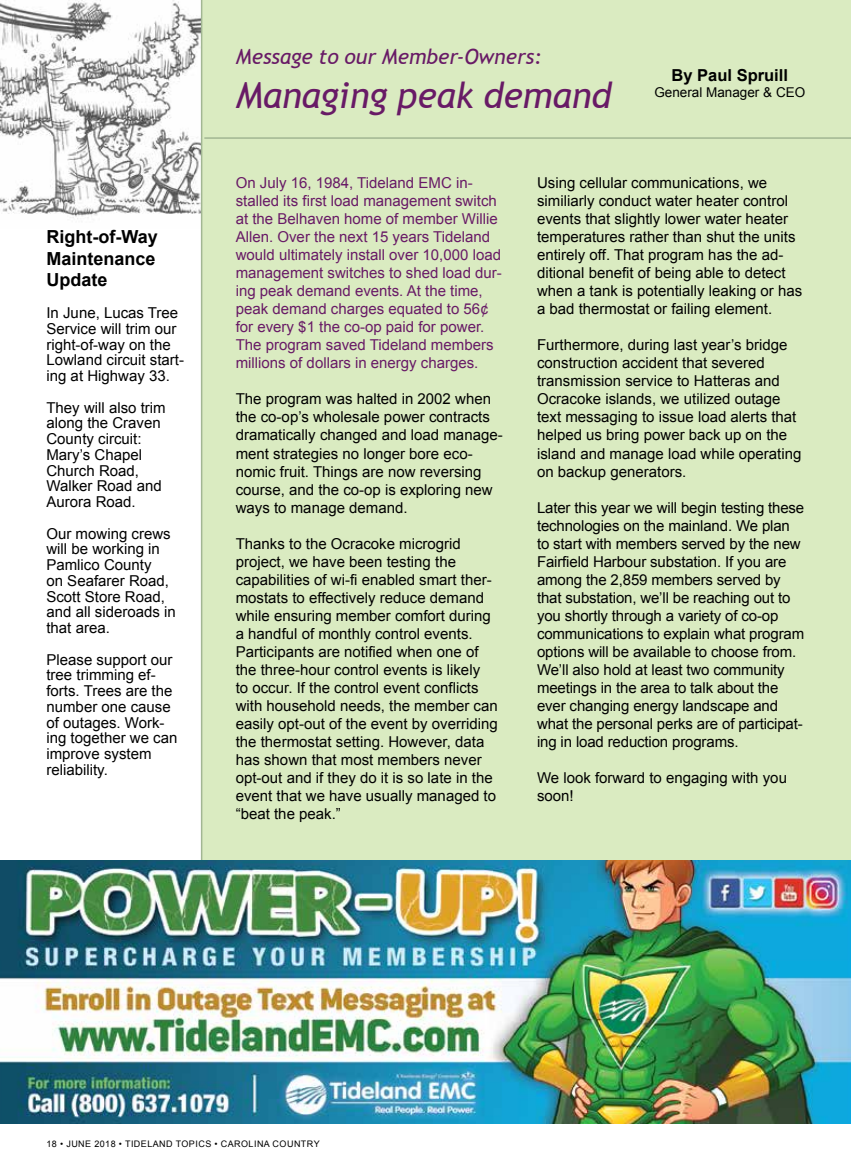
<style>
.page{position:relative;width:851px;height:1175px;background:#fff}
.page>*{position:absolute;margin:0;border:0;box-sizing:border-box;transform-origin:0 0}
.t1{font:italic 36px "Trebuchet MS";color:#681a66}
.t2{font:italic 21px "Trebuchet MS";color:#681a66}
.t3{font:700 18px/21.6px "Arial";color:#000}
.t4{font:700 16.5px "Arial";color:#000}
.t5{font:15px/18px "Arial";color:#000}
.t6{font:15px/18px "Arial";color:#681a66}
.t7{font:13.5px "Arial";color:#000}
.t8{font:9px "Arial";letter-spacing:.05em;color:#000}
</style>
<div class="page">
<img style="left:0;top:0;width:203px;height:229px">
<div style="left:203px;top:0;width:647px;height:860px;background:#daebc1"></div>
<hr style="left:204px;top:137px;width:646px;height:2px;background:#a2b693">
<hr style="left:201px;top:0;width:1px;height:860px;background:#a2b693">
<img style="left:0;top:860px;width:850px;height:263px">
<p class="t3" style="left:46px;top:227px;width:113px">Right-of-Way<br>Maintenance<br>Update</p>
<p class="t5" style="left:46px;top:305px;width:139px;line-height:15.8px">In June, Lucas Tree<br>Service will trim our right-of-way on the<br>Lowland circuit start&shy;ing at Highway 33.</p>
<p class="t5" style="left:46px;top:399px;width:121px;line-height:15.8px">They will also trim along the Craven<br>County circuit:<br>Mary’s Chapel<br>Church Road,<br>Walker Road and<br>Aurora Road.</p>
<p class="t5" style="left:46px;top:525px;width:131px;line-height:15.8px">Our mowing crews will be working in<br>Pamlico County<br>on Seafarer Road,<br>Scott Store Road, and all sideroads in that area.</p>
<p class="t5" style="left:46px;top:651px;width:132px;line-height:15.8px">Please support our tree trimming ef&shy;forts. Trees are the number one cause of outages. Work&shy;ing together we can improve system reliability.</p>
<h2 class="t2" style="left:236px;top:44px;width:308px">Message to our Member-Owners:</h2>
<h1 class="t1" style="left:236px;top:74px;width:377px">Managing peak demand</h1>
<p class="t4" style="left:671px;top:64px;width:118px">By Paul Spruill</p>
<p class="t7" style="left:654px;top:83px;width:152px">General Manager &amp; CEO</p>
<p class="t6" style="left:236px;top:174px;width:267px">On July 16, 1984, Tideland EMC in&shy;stalled its first load management switch at the Belhaven home of member Willie Allen. Over the next 15 years Tideland would ultimately install over 10,000 load management switches to shed load dur&shy;ing peak demand events. At the time, peak demand charges equated to 56¢ for every $1 the co-op paid for power.<br>The program saved Tideland members millions of dollars in energy charges.</p>
<p class="t5" style="left:236px;top:390px;width:268px">The program was halted in 2002 when the co-op’s wholesale power contracts dramatically changed and load manage&shy;ment strategies no longer bore eco&shy;nomic fruit. Things are now reversing course, and the co-op is exploring new ways to manage demand.</p>
<p class="t5" style="left:236px;top:534px;width:263px">Thanks to the Ocracoke microgrid project, we have been testing the capabilities of wi-fi enabled smart ther&shy;mostats to effectively reduce demand while ensuring member comfort during a handful of monthly control events.<br>Participants are notified when one of the three-hour control events is likely<br>to occur. If the control event conflicts with household needs, the member can easily opt-out of the event by overriding the thermostat setting. However, data has shown that most members never opt-out and if they do it is so late in the event that we have usually managed to “beat the peak.”</p>
<p class="t5" style="left:537px;top:174px;width:267px">Using cellular communications, we similiarly conduct water heater control events that slightly lower water heater temperatures rather than shut the units entirely off. That program has the ad&shy;ditional benefit of being able to detect when a tank is potentially leaking or has a bad thermostat or failing element.</p>
<p class="t5" style="left:537px;top:336px;width:266px">Furthermore, during last year’s bridge construction accident that severed transmission service to Hatteras and Ocracoke islands, we utilized outage text messaging to issue load alerts that helped us bring power back up on the island and manage load while operating on backup generators.</p>
<p class="t5" style="left:537px;top:498px;width:269px">Later this year we will begin testing these technologies on the mainland. We plan to start with members served by the new Fairfield Harbour substation. If you are among the 2,859 members served by that substation, we’ll be reaching out to you shortly through a variety of co-op communications to explain what program options will be available to choose from.<br>We’ll also hold at least two community meetings in the area to talk about the ever changing energy landscape and what the personal perks are of participat&shy;ing in load reduction programs.</p>
<p class="t5" style="left:537px;top:768px;width:251px">We look forward to engaging with you soon!</p>
<p class="t8" style="left:46px;top:1137px;width:275px">18 • JUNE 2018 • TIDELAND TOPICS • CAROLINA COUNTRY</p>
</div>
